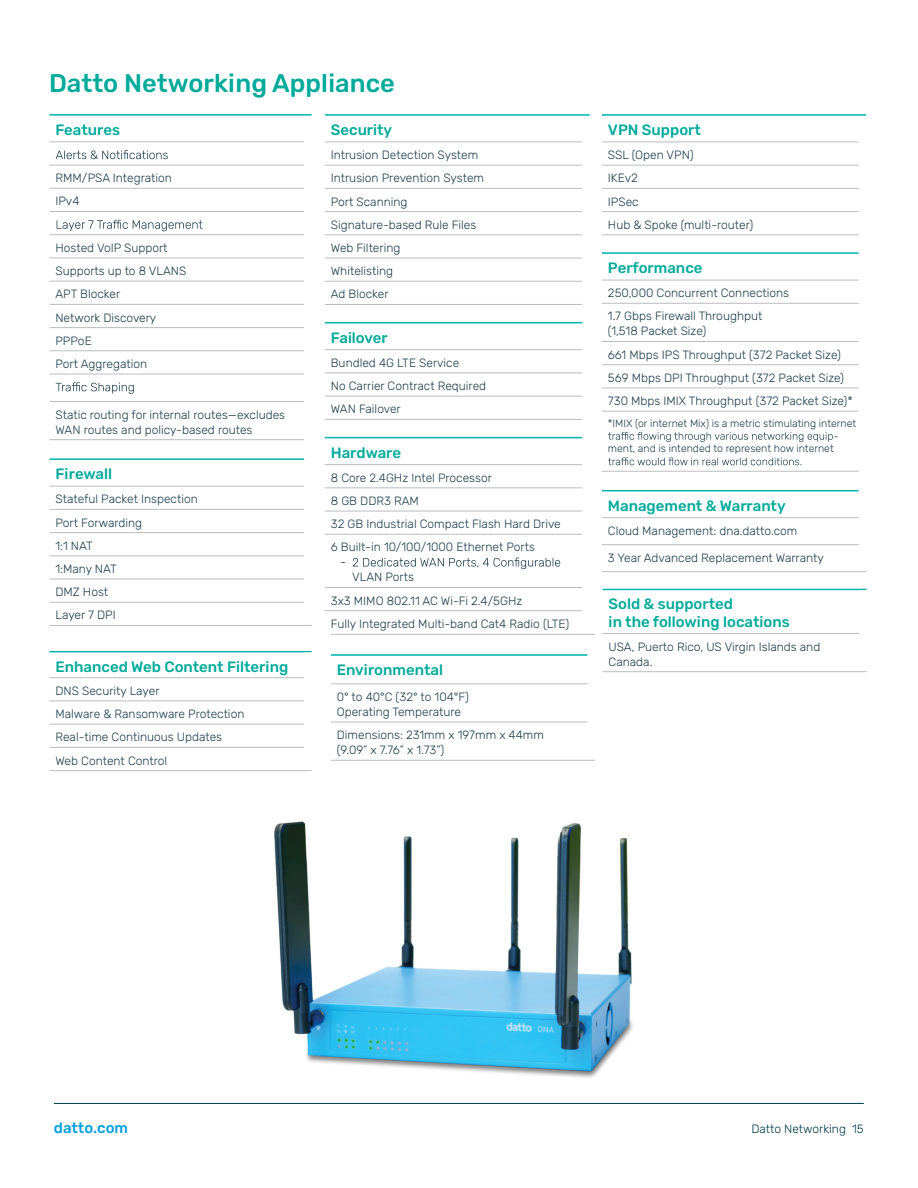
<style>
.page{position:relative;width:918px;height:1188px;background:#fff}
.page>*{position:absolute;margin:0;border:0;box-sizing:border-box;transform-origin:0 0}
.t1{font:500 25.5px "Rubik";color:#00aa9a}
.t2{font:500 15px/18px "Rubik";color:#00aa9a}
.t3{font:500 15px "Rubik";color:#009fdc}
.t4{font:300 12px/23.2px "Rubik";color:#1b3f4e}
.t5{font:300 12px "Rubik";color:#013b4a}
.t6{font:300 10.5px "Rubik";color:#1b3f4e}
</style>
<div class="page">
<hr style="left:49px;top:114px;width:263px;height:2px;background:#00b4ac">
<hr style="left:49px;top:211px;width:255px;height:1px;background:#bcbdc0">
<hr style="left:49px;top:234px;width:255px;height:1px;background:#bcbdc0">
<hr style="left:49px;top:258px;width:255px;height:1px;background:#bcbdc0">
<hr style="left:49px;top:281px;width:255px;height:1px;background:#bcbdc0">
<hr style="left:49px;top:304px;width:255px;height:1px;background:#bcbdc0">
<hr style="left:49px;top:327px;width:255px;height:1px;background:#bcbdc0">
<hr style="left:49px;top:350px;width:255px;height:1px;background:#bcbdc0">
<hr style="left:49px;top:374px;width:255px;height:1px;background:#bcbdc0">
<hr style="left:49px;top:141px;width:255px;height:1px;background:#bcbdc0">
<hr style="left:49px;top:165px;width:255px;height:1px;background:#bcbdc0">
<hr style="left:49px;top:188px;width:255px;height:1px;background:#bcbdc0">
<hr style="left:49px;top:486px;width:255px;height:1px;background:#bcbdc0">
<hr style="left:49px;top:509px;width:255px;height:1px;background:#bcbdc0">
<hr style="left:49px;top:532px;width:255px;height:1px;background:#bcbdc0">
<hr style="left:49px;top:555px;width:255px;height:1px;background:#bcbdc0">
<hr style="left:49px;top:579px;width:255px;height:1px;background:#bcbdc0">
<hr style="left:49px;top:602px;width:255px;height:1px;background:#bcbdc0">
<hr style="left:49px;top:625px;width:263px;height:1px;background:#bcbdc0">
<hr style="left:49px;top:401px;width:255px;height:1px;background:#bcbdc0">
<hr style="left:49px;top:439px;width:255px;height:1px;background:#bcbdc0">
<hr style="left:49px;top:458px;width:255px;height:2px;background:#00b4ac">
<svg style="left:56px;top:150px;width:112px;height:9px"></svg>
<svg style="left:57px;top:220px;width:145px;height:11px"></svg>
<svg style="left:56px;top:382px;width:78px;height:12px"></svg>
<hr style="left:49px;top:651px;width:263px;height:1px;background:#00b4ac">
<hr style="left:49px;top:677px;width:255px;height:1px;background:#bcbdc0">
<hr style="left:49px;top:701px;width:255px;height:1px;background:#bcbdc0">
<hr style="left:325px;top:437px;width:257px;height:1px;background:#00b4ac">
<hr style="left:325px;top:322px;width:257px;height:1px;background:#00b4ac">
<hr style="left:325px;top:114px;width:265px;height:2px;background:#00b4ac">
<hr style="left:325px;top:142px;width:257px;height:1px;background:#bcbdc0">
<hr style="left:325px;top:165px;width:257px;height:1px;background:#bcbdc0">
<hr style="left:325px;top:188px;width:257px;height:1px;background:#bcbdc0">
<hr style="left:325px;top:211px;width:257px;height:1px;background:#bcbdc0">
<hr style="left:325px;top:234px;width:257px;height:1px;background:#bcbdc0">
<hr style="left:325px;top:258px;width:257px;height:1px;background:#bcbdc0">
<hr style="left:325px;top:281px;width:257px;height:1px;background:#bcbdc0">
<hr style="left:325px;top:304px;width:257px;height:1px;background:#bcbdc0">
<hr style="left:325px;top:349px;width:257px;height:1px;background:#bcbdc0">
<hr style="left:325px;top:373px;width:257px;height:1px;background:#bcbdc0">
<hr style="left:325px;top:396px;width:257px;height:1px;background:#bcbdc0">
<hr style="left:325px;top:419px;width:257px;height:1px;background:#bcbdc0">
<hr style="left:325px;top:464px;width:257px;height:1px;background:#bcbdc0">
<hr style="left:325px;top:487px;width:257px;height:1px;background:#bcbdc0">
<hr style="left:325px;top:511px;width:257px;height:1px;background:#bcbdc0">
<hr style="left:325px;top:534px;width:257px;height:1px;background:#bcbdc0">
<hr style="left:325px;top:587px;width:257px;height:1px;background:#bcbdc0">
<hr style="left:325px;top:610px;width:257px;height:1px;background:#bcbdc0">
<svg style="left:353px;top:558px;width:207px;height:11px"></svg>
<hr style="left:331px;top:634px;width:264px;height:1px;background:#bcbdc0">
<hr style="left:331px;top:654px;width:257px;height:2px;background:#00b4ac">
<hr style="left:331px;top:683px;width:257px;height:1px;background:#bcbdc0">
<hr style="left:602px;top:114px;width:264px;height:2px;background:#00b4ac">
<hr style="left:602px;top:252px;width:257px;height:2px;background:#00b4ac">
<hr style="left:602px;top:490px;width:257px;height:1px;background:#00b4ac">
<hr style="left:602px;top:142px;width:257px;height:1px;background:#bcbdc0">
<hr style="left:602px;top:165px;width:257px;height:1px;background:#bcbdc0">
<hr style="left:602px;top:188px;width:257px;height:1px;background:#bcbdc0">
<hr style="left:602px;top:211px;width:257px;height:1px;background:#bcbdc0">
<hr style="left:602px;top:234px;width:257px;height:1px;background:#bcbdc0">
<hr style="left:602px;top:280px;width:257px;height:1px;background:#bcbdc0">
<hr style="left:602px;top:303px;width:257px;height:1px;background:#bcbdc0">
<hr style="left:602px;top:341px;width:257px;height:1px;background:#bcbdc0">
<hr style="left:602px;top:517px;width:257px;height:1px;background:#bcbdc0">
<hr style="left:602px;top:544px;width:257px;height:1px;background:#bcbdc0">
<hr style="left:602px;top:571px;width:264px;height:1px;background:#bcbdc0">
<hr style="left:602px;top:411px;width:257px;height:1px;background:#bcbdc0">
<hr style="left:602px;top:471px;width:257px;height:1px;background:#bcbdc0">
<hr style="left:602px;top:364px;width:257px;height:1px;background:#bcbdc0">
<hr style="left:602px;top:388px;width:257px;height:1px;background:#bcbdc0">
<svg style="left:608px;top:432px;width:225px;height:10px"></svg>
<svg style="left:608px;top:457px;width:193px;height:8px"></svg>
<hr style="left:603px;top:589px;width:264px;height:1px;background:#00b4ac">
<hr style="left:603px;top:633px;width:256px;height:1px;background:#bcbdc0">
<hr style="left:603px;top:671px;width:264px;height:1px;background:#bcbdc0">
<img style="left:49px;top:721px;width:815px;height:383px">
<hr style="left:54px;top:1103px;width:810px;height:1px;background:#013b4a">
<h1 class="t1" style="left:49px;top:69px;width:347px">Datto Networking Appliance</h1>
<p class="t2" style="left:55px;top:121px;width:66px">Features</p>
<p class="t4" style="left:55px;top:167px;width:118px">RMM/PSA Integration<br>IPv4</p>
<p class="t4" style="left:55px;top:236px;width:133px">Hosted VoIP Support<br>Supports up to 8 VLANS<br>APT Blocker<br>Network Discovery<br>PPPoE<br>Port Aggregation</p>
<p class="t4" style="left:55px;top:407px;width:231px;line-height:15px">Static routing for internal routes—excludes<br>WAN routes and policy-based routes</p>
<p class="t2" style="left:55px;top:465px;width:58px">Firewall</p>
<p class="t4" style="left:55px;top:488px;width:144px">Stateful Packet Inspection<br>Port Forwarding<br>1:1 NAT<br>1:Many NAT<br>DMZ Host<br>Layer 7 DPI</p>
<p class="t2" style="left:55px;top:658px;width:234px">Enhanced Web Content Filtering</p>
<p class="t4" style="left:55px;top:679px;width:191px">DNS Security Layer<br>Malware &amp; Ransomware Protection<br>Real-time Continuous Updates<br>Web Content Control</p>
<p class="t2" style="left:331px;top:121px;width:63px">Security</p>
<p class="t4" style="left:331px;top:144px;width:155px">Intrusion Detection System<br>Intrusion Prevention System<br>Port Scanning<br>Signature-based Rule Files<br>Web Filtering<br>Whitelisting<br>Ad Blocker</p>
<p class="t2" style="left:331px;top:329px;width:58px">Failover</p>
<p class="t4" style="left:331px;top:351px;width:157px">Bundled 4G LTE Service<br>No Carrier Contract Required<br>WAN Failover</p>
<p class="t2" style="left:331px;top:444px;width:72px">Hardware</p>
<p class="t4" style="left:331px;top:466px;width:231px">8 Core 2.4GHz Intel Processor<br>8 GB DDR3 RAM<br>32 GB Industrial Compact Flash Hard Drive<br>6 Built-in 10/100/1000 Ethernet Ports</p>
<p class="t4" style="left:340px;top:551px;width:7px">-</p>
<p class="t4" style="left:331px;top:566px;width:240px;text-indent:21px">VLAN Ports<br>3x3 MIMO 802.11 AC Wi-Fi 2.4/5GHz<br>Fully Integrated Multi-band Cat4 Radio (LTE)</p>
<p class="t2" style="left:337px;top:661px;width:108px">Environmental</p>
<p class="t4" style="left:337px;top:690px;width:134px;line-height:15px">0° to 40°C (32° to 104°F)<br>Operating Temperature</p>
<p class="t4" style="left:337px;top:728px;width:209px;line-height:15px">Dimensions: 231mm x 197mm x 44mm (9.09” x 7.76” x 1.73”)</p>
<p class="t2" style="left:608px;top:121px;width:94px">VPN Support</p>
<p class="t4" style="left:608px;top:144px;width:147px">SSL (Open VPN)<br>IKEv2<br>IPSec<br>Hub &amp; Spoke (multi-router)</p>
<p class="t2" style="left:608px;top:259px;width:96px">Performance</p>
<p class="t4" style="left:608px;top:282px;width:183px">250,000 Concurrent Connections<br>1.7 Gbps Firewall Throughput</p>
<p class="t4" style="left:608px;top:320px;width:246px">(1,518 Packet Size)<br>661 Mbps IPS Throughput (372 Packet Size)<br>569 Mbps DPI Throughput (372 Packet Size)<br>730 Mbps IMIX Throughput (372 Packet Size)*</p>
<p class="t6" style="left:608px;top:417px;width:250px">*IMIX (or internet Mix) is a metric stimulating internet</p>
<p class="t6" style="left:833px;top:430px;width:7px">-</p>
<p class="t6" style="left:608px;top:443px;width:227px">ment, and is intended to represent how internet</p>
<p class="t2" style="left:608px;top:497px;width:179px">Management &amp; Warranty</p>
<p class="t4" style="left:608px;top:519px;width:191px">Cloud Management: dna.datto.com</p>
<p class="t4" style="left:608px;top:546px;width:217px">3 Year Advanced Replacement Warranty</p>
<p class="t2" style="left:609px;top:596px;width:183px">Sold &amp; supported<br>in the following locations</p>
<p class="t4" style="left:609px;top:639px;width:213px;line-height:15px">USA, Puerto Rico, US Virgin Islands and<br>Canada.</p>
<p class="t3" style="left:54px;top:1120px;width:76px">datto.com</p>
<p class="t5" style="left:751px;top:1122px;width:114px">Datto Networking 15</p>
</div>
